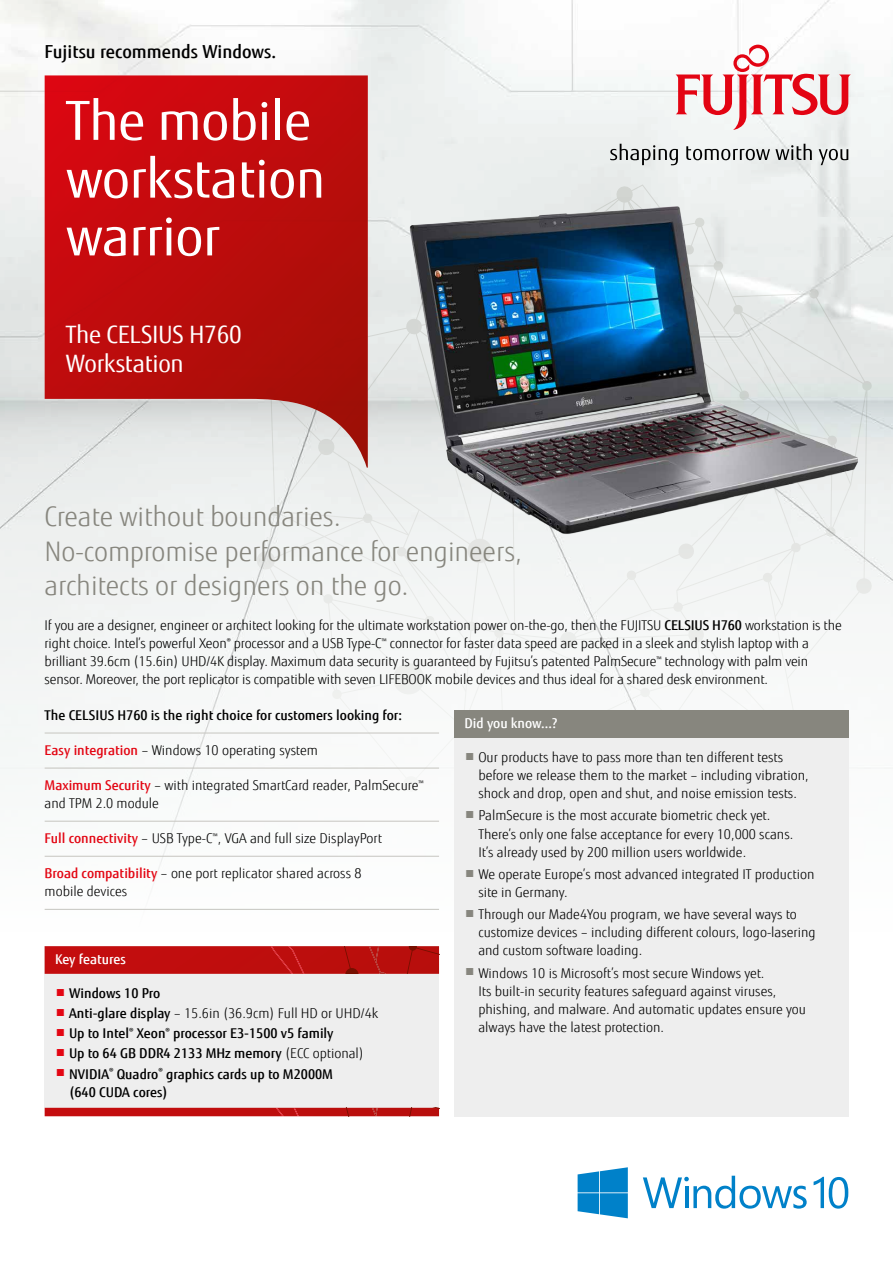
<style>
.page{position:relative;width:893px;height:1263px;background:#fff}
.page>*{position:absolute;margin:0;border:0;box-sizing:border-box;transform-origin:0 0}
.t1{font:54px/57.8px "Fujitsu Sans";letter-spacing:-.01em;color:#fff}
.t2{font:300 27px/34.5px "Fujitsu Sans";letter-spacing:-.005em;color:#87867e}
.t3{font:24px/28.8px "Fujitsu Sans";letter-spacing:-.01em;color:#fff}
.t4{font:500 18px "Fujitsu Sans";color:#000}
.t5{font:300 13.5px/18px "Fujitsu Sans";color:#000}
.t6{font:500 13.5px/18px "Fujitsu Sans";color:#000}
.t7{font:500 13.5px "Fujitsu Sans";color:#fff}
.s1{font-weight:500}
.s2{font-weight:500;color:#e30613}
.s3{font-weight:300}
</style>
<div class="page">
<img style="left:0;top:0;width:893px;height:338px">
<div style="left:368px;top:184px;width:505px;height:154px;background:#eaeeed"></div>
<div style="left:0;top:338px;width:893px;height:595px;background:linear-gradient(to bottom,#e0e3e2,#fff)"></div>
<div style="left:45px;top:946px;width:394px;height:162px;background:#eee"></div>
<svg style="left:45px;top:75px;width:323px;height:393px;background:#c32e2f"></svg>
<svg style="left:610px;top:144px;width:68px;height:21px"></svg>
<svg style="left:686px;top:144px;width:126px;height:16px"></svg>
<svg style="left:819px;top:149px;width:29px;height:16px"></svg>
<svg style="left:675px;top:45px;width:176px;height:85px"></svg>
<svg style="left:578px;top:1167px;width:50px;height:51px;background:#2b96d2"></svg>
<svg style="left:643px;top:1176px;width:164px;height:32px"></svg>
<svg style="left:814px;top:1177px;width:34px;height:31px"></svg>
<div style="left:454px;top:710px;width:394px;height:406px;background:#eee"></div>
<hr style="left:45px;top:733px;width:394px;height:1px;background:#c6c5c0">
<hr style="left:45px;top:768px;width:394px;height:1px;background:#c6c5c0">
<hr style="left:45px;top:821px;width:394px;height:1px;background:#c6c5c0">
<hr style="left:45px;top:856px;width:394px;height:1px;background:#c6c5c0">
<hr style="left:45px;top:909px;width:394px;height:1px;background:#c6c5c0">
<div style="left:45px;top:1108px;width:394px;height:8px;background:#bf0d0d"></div>
<svg style="left:45px;top:946px;width:394px;height:28px;background:#be1010"></svg>
<div style="left:454px;top:710px;width:394px;height:28px;background:#87867e"></div>
<img style="left:403px;top:197px;width:468px;height:348px">
<h3 class="t4" style="left:45px;top:40px;width:233px">Fujitsu recommends Windows.</h3>
<h1 class="t1" style="left:66px;top:92px;width:261px">The mobile workstation warrior</h1>
<h3 class="t3" style="left:66px;top:321px;width:177px">The CELSIUS H760<br>Workstation</h3>
<h2 class="t2" style="left:45px;top:500px;width:479px">Create without boundaries.<br>No-compromise performance for engineers, architects or designers on the go.</h2>
<p class="t5" style="left:45px;top:617px;width:799px">If you are a designer, engineer or architect looking for the ultimate workstation power on-the-go, then the FUJITSU <span class="s1">CELSIUS H760</span> workstation is the right choice. Intel’s powerful Xeon<sup>®</sup> processor and a USB Type-C<sup>™</sup> connector for faster data speed are packed in a sleek and stylish laptop with a brilliant 39.6cm (15.6in) UHD/4K display. Maximum data security is guaranteed by Fujitsu’s patented PalmSecure<sup>™</sup> technology with palm vein sensor. Moreover, the port replicator is compatible with seven LIFEBOOK mobile devices and thus ideal for a shared desk environment.</p>
<p class="t6" style="left:45px;top:706px;width:359px">The CELSIUS H760 is the right choice for customers looking for:</p>
<p class="t5" style="left:45px;top:741px;width:275px"><span class="s2">Easy integration</span> – Windows 10 operating system</p>
<p class="t5" style="left:45px;top:776px;width:381px"><span class="s2">Maximum Security</span> – with integrated SmartCard reader, PalmSecure<sup>™ </sup>and TPM 2.0 module</p>
<p class="t5" style="left:45px;top:829px;width:339px"><span class="s2">Full connectivity</span> – USB Type-C<sup>™</sup>, VGA and full size DisplayPort</p>
<p class="t5" style="left:45px;top:864px;width:318px"><span class="s2">Broad compatibility</span> – one port replicator shared across 8 mobile devices</p>
<p class="t7" style="left:465px;top:715px;width:94px">Did you know...?</p>
<p class="t5" style="left:478px;top:748px;width:332px;text-indent:-14px"><sup>■</sup> Our products have to pass more than ten different tests before we release them to the market – including vibration, shock and drop, open and shut, and noise emission tests.</p>
<p class="t5" style="left:478px;top:807px;width:316px;text-indent:-14px"><sup>■</sup> PalmSecure is the most accurate biometric check yet.<br>There’s only one false acceptance for every 10,000 scans.<br>It’s already used by 200 million users worldwide.</p>
<p class="t5" style="left:478px;top:865px;width:338px;text-indent:-14px"><sup>■</sup> We operate Europe’s most advanced integrated IT production site in Germany.</p>
<p class="t5" style="left:478px;top:906px;width:339px;text-indent:-14px"><sup>■</sup> Through our Made4You program, we have several ways to customize devices – including different colours, logo-lasering and custom software loading.</p>
<p class="t5" style="left:478px;top:964px;width:329px;text-indent:-14px"><sup>■</sup> Windows 10 is Microsoft’s most secure Windows yet.<br>Its built-in security features safeguard against viruses, phishing, and malware. And automatic updates ensure you always have the latest protection.</p>
<p class="t7" style="left:55px;top:950px;width:72px">Key features</p>
<p class="t6" style="left:55px;top:984px;width:107px"><sup>■</sup> Windows 10 Pro</p>
<p class="t5" style="left:55px;top:1004px;width:324px"><sup>■</sup> <span class="s1">Anti-glare display</span> – 15.6in (36.9cm) Full HD or UHD/4k</p>
<p class="t6" style="left:55px;top:1024px;width:280px"><sup>■</sup> Up to Intel<sup>®</sup> Xeon<sup>®</sup> processor E3-1500 v5 family</p>
<p class="t6" style="left:55px;top:1045px;width:310px"><sup>■</sup> Up to 64 GB DDR4 2133 MHz memory <span class="s3">(ECC optional)</span></p>
<p class="t6" style="left:69px;top:1065px;width:265px;text-indent:-14px"><sup>■</sup> NVIDIA<sup>®</sup> Quadro<sup>®</sup> graphics cards up to M2000M (640 CUDA cores)</p>
</div>
